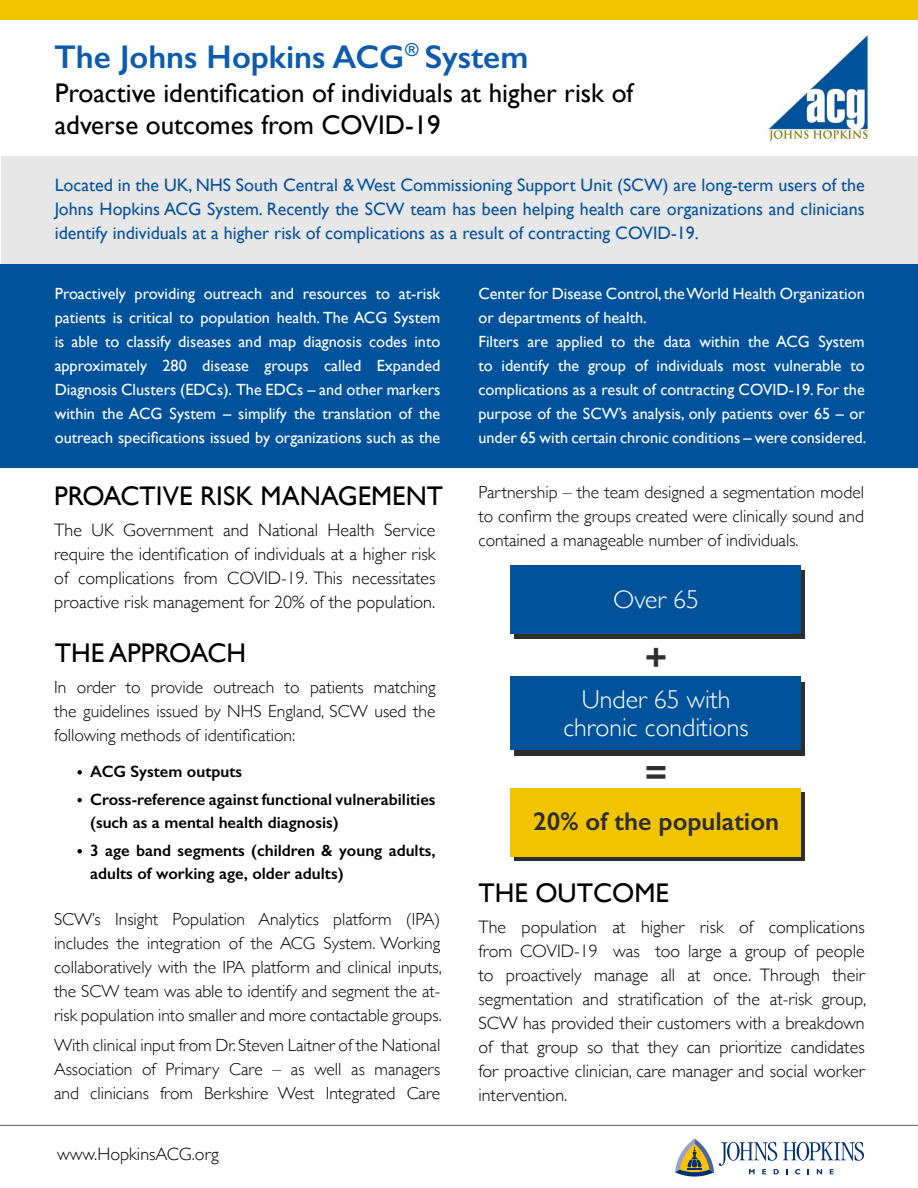
<style>
.page{position:relative;width:918px;height:1188px;background:#fff}
.page>*{position:absolute;margin:0;border:0;box-sizing:border-box;transform-origin:0 0}
.t1{font:600 38.7px "Gill Sans";color:#2d2d2d}
.t2{font:600 33px "Gill Sans";color:#0d5bab}
.t3{font:27px/32.4px "Gill Sans";color:#000}
.t4{font:300 25.8px "Gill Sans";color:#fff}
.t5{font:600 25.8px "Gill Sans";color:#2d2d2d}
.t6{font:300 18px/24px "Gill Sans";color:#000;text-align:justify}
.t7{font:18px/24px "Gill Sans";color:#09539c;text-align:justify}
.t8{font:600 18px "Gill Sans";color:#0d5bab}
.t9{font:300 17.55px/24px "Gill Sans";color:#000;text-align:justify}
.t10{font:600 16.5px/22.5px "Gill Sans";color:#000}
.t11{font:16.2px/24px "Gill Sans";color:#fff;text-align:justify}
</style>
<div class="page">
<div style="left:0;top:0;width:918px;height:20px;background:#f1c400"></div>
<svg style="left:675px;top:1139px;width:189px;height:38px"></svg>
<hr style="left:0;top:1125px;width:918px;height:1px;background:#5d5d5d">
<div style="left:1px;top:156px;width:917px;height:108px;background:#e7e7e7"></div>
<div style="left:1px;top:264px;width:917px;height:204px;background:#00529b"></div>
<img style="left:768px;top:34px;width:102px;height:108px">
<div style="left:515px;top:570px;width:290px;height:68px;background:#2d2d2d"></div>
<div style="left:515px;top:682px;width:290px;height:73px;background:#2d2d2d"></div>
<div style="left:515px;top:793px;width:290px;height:68px;background:linear-gradient(to right,#2d2d2d,#2d2d2d)"></div>
<div style="left:510px;top:566px;width:290px;height:68px;background:#00529b"></div>
<div style="left:510px;top:677px;width:290px;height:73px;background:#00529b"></div>
<div style="left:510px;top:788px;width:290px;height:68px;background:#f1c400"></div>
<svg style="left:77px;top:770px;width:5px;height:5px"></svg>
<svg style="left:77px;top:798px;width:5px;height:4px"></svg>
<svg style="left:77px;top:849px;width:5px;height:4px"></svg>
<p class="t8" style="left:405px;top:39px;width:15px">®</p>
<p class="t2" style="left:54px;top:37px;width:476px">The Johns Hopkins ACG System</p>
<p class="t3" style="left:55px;top:76px;width:580px">Proactive identification of individuals at higher risk of adverse outcomes from COVID-19</p>
<p class="t7" style="left:55px;top:173px;width:812px">Located in the UK, NHS South Central &amp; West Commissioning Support Unit (SCW) are long-term users of the Johns Hopkins ACG System. Recently the SCW team has been helping health care organizations and clinicians identify individuals at a higher risk of complications as a result of contracting COVID-19.</p>
<p class="t11" style="left:55px;top:281px;width:387px">Proactively providing outreach and resources to at-risk patients is critical to population health. The ACG System is able to classify diseases and map diagnosis codes into approximately 280 disease groups called Expanded Diagnosis Clusters (EDCs). The EDCs – and other markers within the ACG System – simplify the translation of the outreach specifications issued by organizations such as the</p>
<p class="t3" style="left:54px;top:479px;width:391px">PROACTIVE RISK MANAGEMENT</p>
<p class="t6" style="left:54px;top:517px;width:383px">The UK Government and National Health Service require the identification of individuals at a higher risk of complications from COVID-19. This necessitates proactive risk management for 20% of the population.</p>
<p class="t3" style="left:55px;top:636px;width:193px">THE APPROACH</p>
<p class="t9" style="left:54px;top:674px;width:383px">In order to provide outreach to patients matching the guidelines issued by NHS England, SCW used the following methods of identification:</p>
<p class="t10" style="left:90px;top:760px;width:153px">ACG System outputs</p>
<p class="t10" style="left:90px;top:788px;width:347px">Cross-reference against functional vulnerabilities (such as a mental health diagnosis)</p>
<p class="t10" style="left:90px;top:839px;width:347px">3 age band segments (children &amp; young adults, adults of working age, older adults)</p>
<p class="t9" style="left:54px;top:907px;width:389px">SCW’s Insight Population Analytics platform (IPA) includes the integration of the ACG System. Working collaboratively with the IPA platform and clinical inputs, the SCW team was able to identify and segment the at&shy;risk population into smaller and more contactable groups.</p>
<p class="t9" style="left:54px;top:1033px;width:388px">With clinical input from Dr. Steven Laitner of the National Association of Primary Care – as well as managers and clinicians from Berkshire West Integrated Care</p>
<p class="t6" style="left:57px;top:1141px;width:163px">www.HopkinsACG.org</p>
<p class="t11" style="left:478px;top:281px;width:388px">Center for Disease Control, the World Health Organization or departments of health.</p>
<p class="t11" style="left:478px;top:329px;width:389px">Filters are applied to the data within the ACG System to identify the group of individuals most vulnerable to complications as a result of contracting COVID-19. For the purpose of the SCW’s analysis, only patients over 65 – or under 65 with certain chronic conditions – were considered.</p>
<p class="t9" style="left:478px;top:480px;width:387px">Partnership – the team designed a segmentation model to confirm the groups created were clinically sound and contained a manageable number of individuals.</p>
<p class="t4" style="left:613px;top:579px;width:87px">Over 65</p>
<p class="t1" style="left:645px;top:634px;width:24px">+</p>
<p class="t4" style="left:582px;top:679px;width:150px">Under 65 with</p>
<p class="t4" style="left:564px;top:708px;width:187px">chronic conditions</p>
<p class="t1" style="left:645px;top:749px;width:24px">=</p>
<p class="t5" style="left:533px;top:805px;width:247px">20% of the population</p>
<p class="t3" style="left:478px;top:877px;width:192px">THE OUTCOME</p>
<p class="t6" style="left:478px;top:915px;width:389px">The population at higher risk of complications from COVID-19 was too large a group of people to proactively manage all at once. Through their segmentation and stratification of the at-risk group, SCW has provided their customers with a breakdown of that group so that they can prioritize candidates for proactive clinician, care manager and social worker intervention.</p>
</div>
